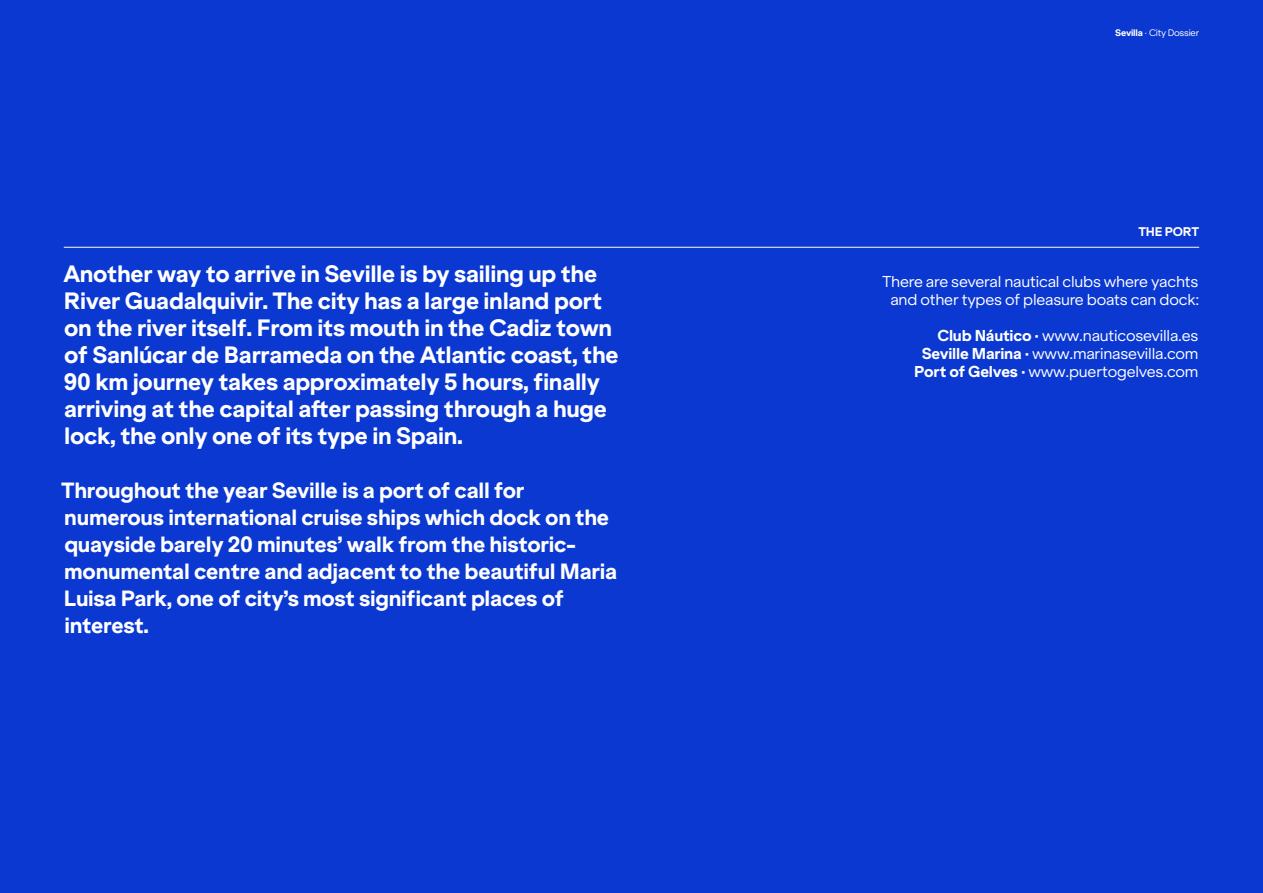
<style>
.page{position:relative;width:1263px;height:893px;background:#0a38d1}
.page>*{position:absolute;margin:0;border:0;box-sizing:border-box;transform-origin:0 0}
.t1{font:800 22.5px/27px "Klarheit Grotesk";letter-spacing:-.015em;color:#fff}
.t2{font:800 21px/27px "Klarheit Grotesk";letter-spacing:-.015em;color:#fff}
.t3{font:15px/18px "Klarheit Grotesk";letter-spacing:-.015em;color:#fff;text-align:center}
.t4{font:800 12px "Klarheit Grotesk";letter-spacing:-.015em;color:#fff}
.t5{font:9px "Klarheit Grotesk";letter-spacing:-.025em;color:#fff}
.s1{font-weight:800}
</style>
<div class="page">
<hr style="left:64px;top:247px;width:1135px;height:1px;background:#fff">
<p class="t1" style="left:63px;top:261px;width:557px">Another way to arrive in Seville is by sailing up the River Guadalquivir. The city has a large inland port on the river itself. From its mouth in the Cadiz town of Sanlúcar de Barrameda on the Atlantic coast, the 90 km journey takes approximately 5 hours, finally arriving at the capital after passing through a huge lock, the only one of its type in Spain.</p>
<p class="t2" style="left:61px;top:477px;width:558px">Throughout the year Seville is a port of call for numerous international cruise ships which dock on the quayside barely 20 minutes’ walk from the historic&shy;monumental centre and adjacent to the beautiful Maria Luisa Park, one of city’s most significant places of interest.</p>
<p class="t5" style="left:1115px;top:28px;width:85px"><span class="s1">Sevilla</span> · City Dossier</p>
<p class="t4" style="left:1138px;top:225px;width:62px">THE PORT</p>
<p class="t3" style="left:882px;top:272px;width:319px">There are several nautical clubs where yachts and other types of pleasure boats can dock:</p>
<p class="t3" style="left:914px;top:326px;width:286px;text-align:right"><span class="s1">Club Náutico ·</span> www.nauticosevilla.es<br><span class="s1">Seville Marina ·</span> www.marinasevilla.com<br><span class="s1">Port of Gelves ·</span> www.puertogelves.com</p>
</div>
